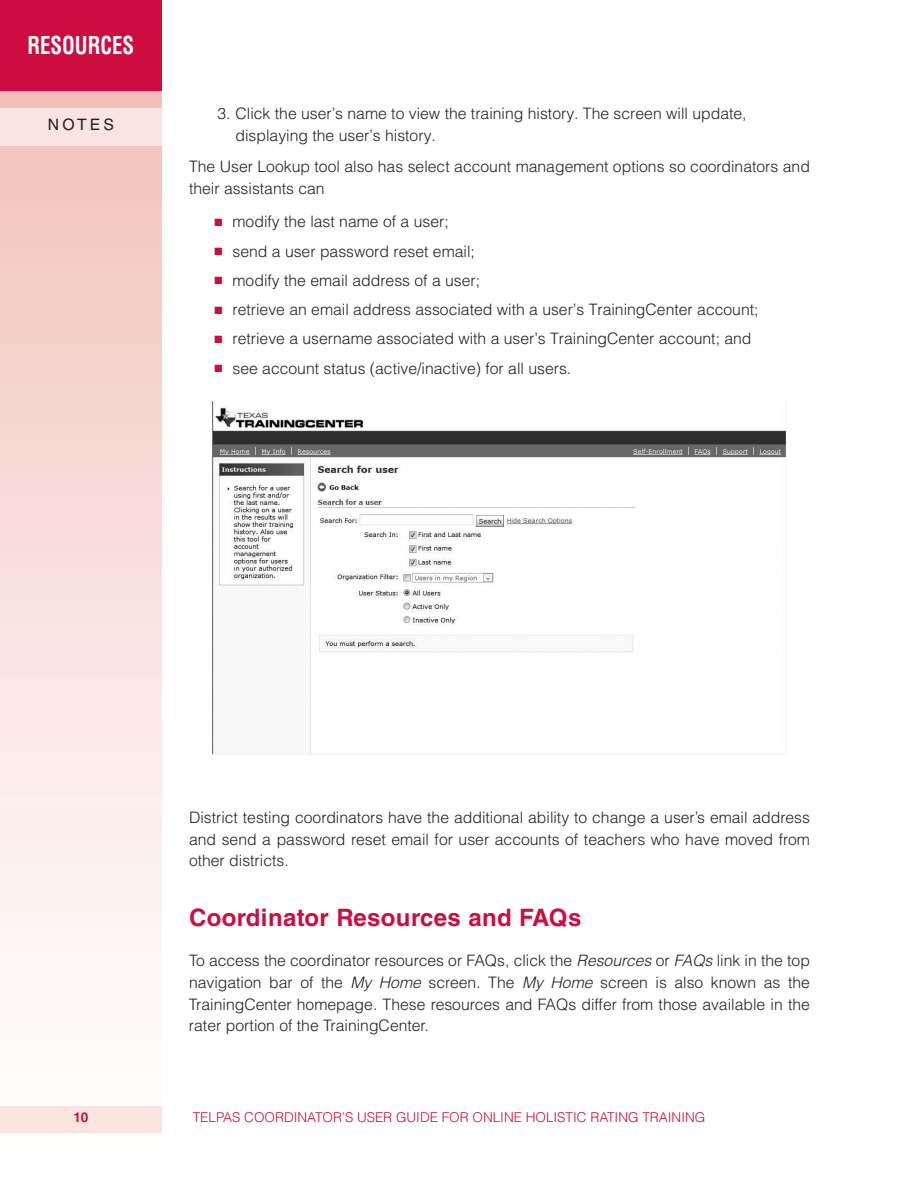
<style>
.page{position:relative;width:918px;height:1188px;background:#fff}
.page>*{position:absolute;margin:0;border:0;box-sizing:border-box;transform-origin:0 0}
.t1{font:700 24px "Helvetica LT Std";letter-spacing:.015em;color:#cd0d40}
.t2{font:700 condensed 24px "Helvetica LT Std";color:#fff;scale:.87 1}
.t3{font:300 15.75px/21.8px "Helvetica LT Std";color:#231f20}
.t4{font:15.75px "Helvetica LT Std";letter-spacing:.2em;color:#231f20}
.t5{font:300 13.5px "Helvetica LT Std";color:#cd0d40}
.t6{font:700 13.5px "Helvetica LT Std";color:#cd0d40}
.s1{color:#cd0d40}
.s2{font-style:italic}
</style>
<div class="page">
<svg style="left:0;top:90px;width:162px;height:861px;background:#f7ddd8"></svg>
<div style="left:0;top:1106px;width:162px;height:27px;background:#f9e4e0"></div>
<div style="left:0;top:108px;width:162px;height:38px;background:#f9e4e0"></div>
<div style="left:0;top:0;width:162px;height:90px;background:#cd0d40"></div>
<img style="left:213px;top:402px;width:573px;height:353px">
<h1 class="t2" style="left:27px;top:30px;width:124px">RESOURCES</h1>
<p class="t4" style="left:48px;top:116px;width:68px">NOTES</p>
<p class="t3" style="left:236px;top:103px;width:513px;text-indent:-18px">3. Click the user’s name to view the training history. The screen will update, displaying the user’s history.</p>
<p class="t3" style="left:189px;top:155px;width:623px">The User Lookup tool also has select account management options so coordinators and their assistants can</p>
<p class="t3" style="left:214px;top:211px;width:236px"><span class="s1">■■</span> modify the last name of a user;</p>
<p class="t3" style="left:214px;top:240px;width:262px"><span class="s1">■■</span> send a user password reset email;</p>
<p class="t3" style="left:214px;top:269px;width:267px"><span class="s1">■■</span> modify the email address of a user;</p>
<p class="t3" style="left:214px;top:298px;width:546px"><span class="s1">■■</span> retrieve an email address associated with a user’s TrainingCenter account;</p>
<p class="t3" style="left:214px;top:328px;width:539px"><span class="s1">■■</span> retrieve a username associated with a user’s TrainingCenter account; and</p>
<p class="t3" style="left:214px;top:357px;width:358px"><span class="s1">■■</span> see account status (active/inactive) for all users.</p>
<p class="t3" style="left:189px;top:806px;width:623px;text-align:justify">District testing coordinators have the additional ability to change a user’s email address and send a password reset email for user accounts of teachers who have moved from other districts.</p>
<p class="t1" style="left:189px;top:903px;width:394px">Coordinator Resources and FAQs</p>
<p class="t3" style="left:189px;top:949px;width:622px;text-align:justify">To access the coordinator resources or FAQs, click the <span class="s2">Resources</span> or <span class="s2">FAQs</span> link in the top navigation bar of the <span class="s2">My Home</span> screen. The <span class="s2">My Home</span> screen is also known as the TrainingCenter homepage. These resources and FAQs differ from those available in the rater portion of the TrainingCenter.</p>
<p class="t6" style="left:73px;top:1109px;width:17px">10</p>
<p class="t5" style="left:193px;top:1109px;width:514px">TELPAS COORDINATOR’S USER GUIDE FOR ONLINE HOLISTIC RATING TRAINING</p>
</div>
